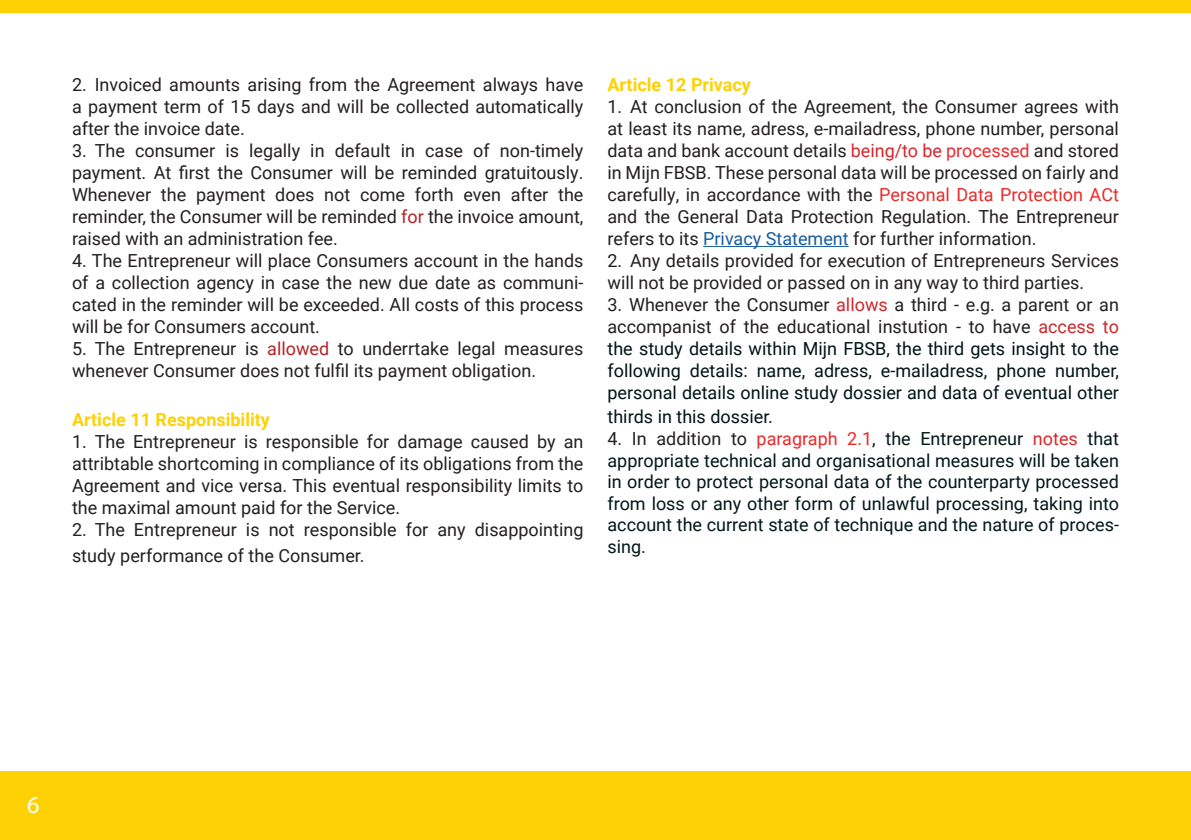
<style>
.page{position:relative;width:1191px;height:840px;background:#fff}
.page>*{position:absolute;margin:0;border:0;box-sizing:border-box;transform-origin:0 0}
.t1{font:24px "Myriad Pro";color:#fff}
.t2{font:18px/22px "Roboto";color:#231f20;text-align:justify}
.t3{font:18px/22px "Roboto";color:#001415;text-align:justify}
.t4{font:18px/21.6px "Roboto";color:#001718;text-align:justify}
.t5{font:700 18px "Roboto";color:#fed105}
.s1{color:#b32327}
.s2{color:#d5262b}
.s3{color:#ee292d}
.s4{color:#ea2a29}
.s5{color:#175d9e}
.s6{color:#231f20}
.s7{color:#d0262a}
.s8{color:#cb262a}
.s9{color:#ec2929}
.s10{color:#d7292b}
</style>
<div class="page">
<div style="left:0;top:770px;width:1191px;height:69px;background:#fed105"></div>
<hr style="left:703px;top:246px;width:145px;height:1px;background:#175d9e">
<div style="left:0;top:0;width:1191px;height:13px;background:#fed105"></div>
<p class="t2" style="left:72px;top:73px;width:513px">2. Invoiced amounts arising from the Agreement always have a payment term of 15 days and will be collected automatically after the invoice date.</p>
<p class="t2" style="left:72px;top:139px;width:513px">3. The consumer is legally in default in case of non-timely payment. At first the Consumer will be reminded gratuitously.<br>Whenever the payment does not come forth even after the reminder, the Consumer will be reminded <span class="s1">for</span> the invoice amount, raised with an administration fee.</p>
<p class="t2" style="left:72px;top:249px;width:513px">4. The Entrepreneur will place Consumers account in the hands of a collection agency in case the new due date as communi&shy;cated in the reminder will be exceeded. All costs of this process will be for Consumers account.</p>
<p class="t2" style="left:72px;top:337px;width:513px">5. The Entrepreneur is <span class="s1">allowed</span> to underrtake legal measures whenever Consumer does not fulfil its payment obligation.</p>
<p class="t5" style="left:72px;top:406px;width:199px">Article 11 Responsibility</p>
<p class="t2" style="left:72px;top:429px;width:513px">1. The Entrepreneur is responsible for damage caused by an attribtable shortcoming in compliance of its obligations from the Agreement and vice versa. This eventual responsibility limits to the maximal amount paid for the Service.</p>
<p class="t2" style="left:72px;top:515px;width:513px;line-height:26.4px">2. The Entrepreneur is not responsible for any disappointing study performance of the Consumer.</p>
<p class="t5" style="left:607px;top:72px;width:145px">Article 12 Privacy</p>
<p class="t2" style="left:607px;top:95px;width:513px">1. At conclusion of the Agreement, the Consumer agrees with at least its name, adress, e-mailadress, phone number, personal data and bank account details <span class="s2">being/to be</span> <span class="s3">processed</span> and stored in Mijn FBSB. These personal data will be processed on fairly and carefully, in accordance with the <span class="s4">Personal Data Protection ACt </span>and the General Data Protection Regulation. The Entrepreneur refers to its <span class="s5">Privacy Statement</span> for further information.</p>
<p class="t2" style="left:607px;top:249px;width:513px">2. Any details provided for execution of Entrepreneurs Services will not be provided or passed on in any way to third parties.</p>
<p class="t3" style="left:607px;top:293px;width:513px"><span class="s6">3. Whenever the Consumer</span> <span class="s7">allows</span> <span class="s6">a third - e.g. a parent or an accompanist of the educational instution - to have</span> <span class="s8">access to </span>the study details within Mijn FBSB, the third gets insight to the following details: name, adress, e-mailadress, phone number, personal details online study dossier and data of eventual other</p>
<p class="t3" style="left:607px;top:405px;width:167px">thirds in this dossier.</p>
<p class="t4" style="left:607px;top:427px;width:513px"><span class="s6">4. In addition to</span> <span class="s9">paragraph 2.1</span>, the Entrepreneur <span class="s10">notes</span> that appropriate technical and organisational measures will be taken in order to protect personal data of the counterparty processed from loss or any other form of unlawful processing, taking into account the current state of technique and the nature of proces&shy;sing.</p>
<p class="t1" style="left:27px;top:789px;width:14px">6</p>
</div>
